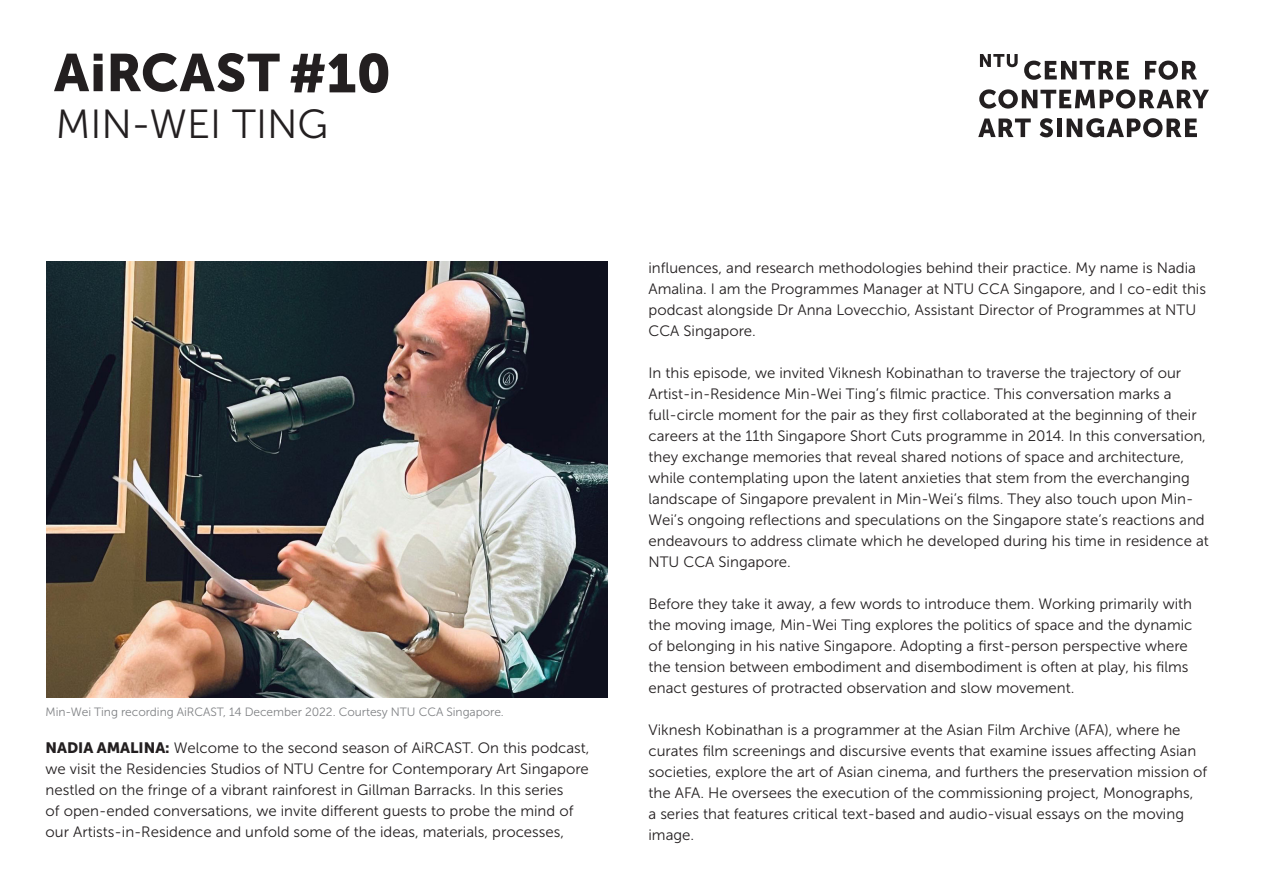
<style>
.page{position:relative;width:1263px;height:893px;background:#fff}
.page>*{position:absolute;margin:0;border:0;box-sizing:border-box;transform-origin:0 0}
.t1{font:54px "Museo Sans 900";color:#231f20}
.t2{font:40.5px "Museo Sans 300";color:#231f20}
.t3{font:15px/21px "Museo Sans 300";color:#231f20}
.t4{font:12px "Museo Sans 300";letter-spacing:-.005em;color:#808285}
.s1{font-family:"Museo Sans 900"}
</style>
<div class="page">
<img style="left:46px;top:261px;width:562px;height:436px">
<svg style="left:54px;top:54px;width:49px;height:37px"></svg>
<svg style="left:111px;top:53px;width:169px;height:39px"></svg>
<svg style="left:1024px;top:61px;width:105px;height:19px"></svg>
<svg style="left:1145px;top:61px;width:52px;height:19px"></svg>
<svg style="left:979px;top:89px;width:230px;height:20px"></svg>
<svg style="left:978px;top:119px;width:53px;height:18px"></svg>
<svg style="left:1040px;top:118px;width:13px;height:19px"></svg>
<hr style="left:1057px;top:119px;width:4px;height:18px;background:#231f20">
<svg style="left:1067px;top:118px;width:130px;height:19px"></svg>
<svg style="left:980px;top:54px;width:38px;height:13px"></svg>
<h1 class="t1" style="left:289px;top:43px;width:104px">#10</h1>
<h2 class="t2" style="left:56px;top:102px;width:274px">MIN-WEI TING</h2>
<p class="t4" style="left:46px;top:705px;width:460px">Min-Wei Ting recording AiRCAST, 14 December 2022. Courtesy NTU CCA Singapore.</p>
<p class="t3" style="left:46px;top:738px;width:545px"><span class="s1">NADIA AMALINA:</span> Welcome to the second season of AiRCAST. On this podcast, we visit the Residencies Studios of NTU Centre for Contemporary Art Singapore nestled on the fringe of a vibrant rainforest in Gillman Barracks. In this series<br>of open-ended conversations, we invite different guests to probe the mind of our Artists-in-Residence and unfold some of the ideas, materials, processes,</p>
<p class="t3" style="left:648px;top:257px;width:559px">influences, and research methodologies behind their practice. My name is Nadia Amalina. I am the Programmes Manager at NTU CCA Singapore, and I co-edit this podcast alongside Dr Anna Lovecchio, Assistant Director of Programmes at NTU CCA Singapore.</p>
<p class="t3" style="left:648px;top:362px;width:562px">In this episode, we invited Viknesh Kobinathan to traverse the trajectory of our Artist-in-Residence Min-Wei Ting’s filmic practice. This conversation marks a full-circle moment for the pair as they first collaborated at the beginning of their careers at the 11th Singapore Short Cuts programme in 2014. In this conversation, they exchange memories that reveal shared notions of space and architecture, while contemplating upon the latent anxieties that stem from the everchanging landscape of Singapore prevalent in Min-Wei’s films. They also touch upon Min-Wei’s ongoing reflections and speculations on the Singapore state’s reactions and endeavours to address climate which he developed during his time in residence at NTU CCA Singapore.</p>
<p class="t3" style="left:648px;top:593px;width:545px">Before they take it away, a few words to introduce them. Working primarily with the moving image, Min-Wei Ting explores the politics of space and the dynamic of belonging in his native Singapore. Adopting a first-person perspective where the tension between embodiment and disembodiment is often at play, his films enact gestures of protracted observation and slow movement.</p>
<p class="t3" style="left:648px;top:719px;width:560px">Viknesh Kobinathan is a programmer at the Asian Film Archive (AFA), where he curates film screenings and discursive events that examine issues affecting Asian societies, explore the art of Asian cinema, and furthers the preservation mission of the AFA. He oversees the execution of the commissioning project, Monographs,<br>a series that features critical text-based and audio-visual essays on the moving image.</p>
</div>
